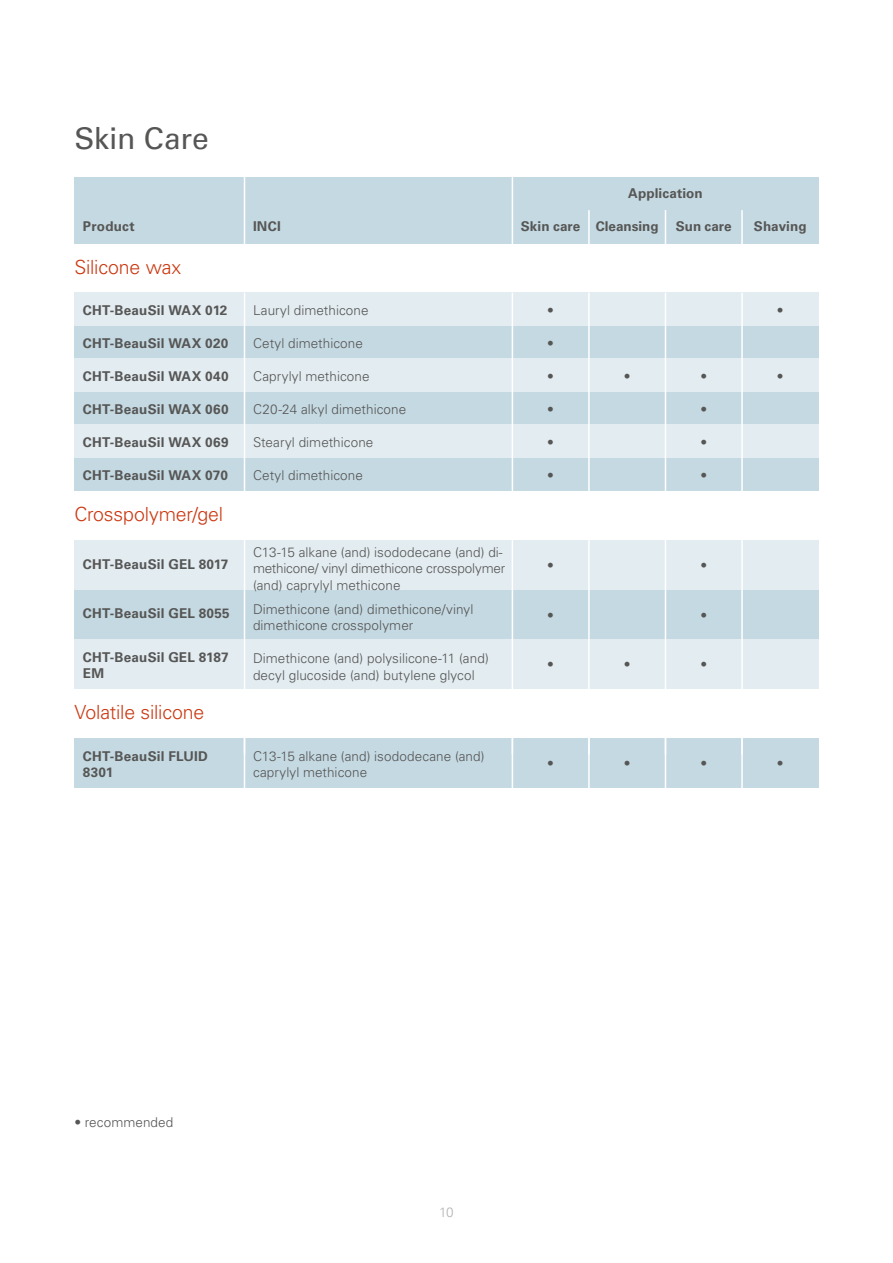
<style>
.page{position:relative;width:893px;height:1263px;background:#fff}
.page>*{position:absolute;margin:0;border:0;box-sizing:border-box;transform-origin:0 0}
.t1{font:30px "Univers Com 55 Roman";letter-spacing:-.005em;color:#565655}
.t2{font:300 19.5px "Univers LT Std";letter-spacing:-.01em;color:#cb3a13}
.t3{font:300 13.5px/16.5px "Univers LT Std";letter-spacing:.005em;color:#565655}
.t4{font:700 13.5px/16.5px "Univers LT Std";letter-spacing:.015em;color:#565655}
.t5{font:300 13.5px "Univers LT Std";color:#b1b2b3}
</style>
<div class="page">
<div style="left:74px;top:293px;width:745px;height:198px;background:#c5d9e2"></div>
<div style="left:74px;top:540px;width:745px;height:116px;background:#c5d9e2"></div>
<div style="left:74px;top:359px;width:745px;height:33px;background:#e3ecf1"></div>
<div style="left:74px;top:639px;width:745px;height:50px;background:#e3ecf1"></div>
<div style="left:74px;top:425px;width:745px;height:33px;background:#e3ecf1"></div>
<div style="left:74px;top:293px;width:745px;height:33px;background:#e3ecf1"></div>
<div style="left:74px;top:738px;width:745px;height:50px;background:#c5d9e2"></div>
<div style="left:74px;top:540px;width:745px;height:50px;background:#e3ecf1"></div>
<div style="left:74px;top:177px;width:745px;height:66px;background:#c5d9e2"></div>
<hr style="left:244px;top:177px;width:1px;height:83px;background:#fff">
<hr style="left:512px;top:177px;width:1px;height:83px;background:#fff">
<hr style="left:588px;top:210px;width:2px;height:50px;background:#fff">
<hr style="left:665px;top:210px;width:1px;height:50px;background:#fff">
<hr style="left:741px;top:210px;width:2px;height:50px;background:#fff">
<hr style="left:244px;top:293px;width:1px;height:214px;background:#fff">
<hr style="left:244px;top:738px;width:1px;height:66px;background:#fff">
<hr style="left:244px;top:540px;width:1px;height:215px;background:#fff">
<hr style="left:512px;top:293px;width:1px;height:214px;background:#fff">
<hr style="left:512px;top:738px;width:1px;height:66px;background:#fff">
<hr style="left:512px;top:540px;width:1px;height:215px;background:#fff">
<hr style="left:588px;top:293px;width:2px;height:214px;background:#fff">
<hr style="left:588px;top:738px;width:2px;height:66px;background:#fff">
<hr style="left:588px;top:540px;width:2px;height:215px;background:#fff">
<hr style="left:665px;top:293px;width:1px;height:214px;background:#fff">
<hr style="left:665px;top:738px;width:1px;height:66px;background:#fff">
<hr style="left:665px;top:540px;width:1px;height:215px;background:#fff">
<hr style="left:741px;top:293px;width:2px;height:214px;background:#fff">
<hr style="left:741px;top:738px;width:2px;height:66px;background:#fff">
<hr style="left:741px;top:540px;width:2px;height:215px;background:#fff">
<h1 class="t1" style="left:74px;top:121px;width:136px">Skin Care</h1>
<p class="t4" style="left:83px;top:219px;width:53px">Product</p>
<h2 class="t2" style="left:74px;top:255px;width:108px">Silicone wax</h2>
<p class="t4" style="left:83px;top:302px;width:146px">CHT-BeauSil WAX 012</p>
<p class="t4" style="left:83px;top:335px;width:147px">CHT-BeauSil WAX 020</p>
<p class="t4" style="left:83px;top:368px;width:147px">CHT-BeauSil WAX 040</p>
<p class="t4" style="left:83px;top:401px;width:147px">CHT-BeauSil WAX 060</p>
<p class="t4" style="left:83px;top:434px;width:147px">CHT-BeauSil WAX 069</p>
<p class="t4" style="left:83px;top:467px;width:146px">CHT-BeauSil WAX 070</p>
<h2 class="t2" style="left:74px;top:503px;width:150px">Crosspolymer/gel</h2>
<p class="t4" style="left:83px;top:556px;width:147px">CHT-BeauSil GEL 8017</p>
<p class="t4" style="left:83px;top:605px;width:148px">CHT-BeauSil GEL 8055</p>
<p class="t4" style="left:83px;top:649px;width:147px">CHT-BeauSil GEL 8187<br>EM</p>
<h2 class="t2" style="left:74px;top:701px;width:131px">Volatile silicone</h2>
<p class="t4" style="left:83px;top:748px;width:127px">CHT-BeauSil FLUID<br>8301</p>
<p class="t4" style="left:253px;top:219px;width:29px">INCI</p>
<p class="t4" style="left:521px;top:219px;width:61px">Skin care</p>
<p class="t4" style="left:628px;top:186px;width:76px">Application</p>
<p class="t4" style="left:596px;top:219px;width:64px">Cleansing</p>
<p class="t4" style="left:676px;top:219px;width:57px">Sun care</p>
<p class="t4" style="left:754px;top:219px;width:54px">Shaving</p>
<p class="t3" style="left:253px;top:302px;width:117px">Lauryl dimethicone</p>
<p class="t3" style="left:253px;top:335px;width:111px">Cetyl dimethicone</p>
<p class="t3" style="left:253px;top:368px;width:118px">Caprylyl methicone</p>
<p class="t3" style="left:253px;top:401px;width:155px">C20-24 alkyl dimethicone</p>
<p class="t3" style="left:253px;top:434px;width:122px">Stearyl dimethicone</p>
<p class="t3" style="left:253px;top:467px;width:111px">Cetyl dimethicone</p>
<p class="t3" style="left:253px;top:544px;width:254px">C13-15 alkane (and) isododecane (and) di&shy;methicone/ vinyl dimethicone crosspolymer (and) caprylyl methicone</p>
<p class="t3" style="left:253px;top:601px;width:222px">Dimethicone (and) dimethicone/vinyl dimethicone crosspolymer</p>
<p class="t3" style="left:253px;top:650px;width:237px">Dimethicone (and) polysilicone-11 (and) decyl glucoside (and) butylene glycol</p>
<p class="t3" style="left:253px;top:748px;width:233px">C13-15 alkane (and) isododecane (and) caprylyl methicone</p>
<p class="t3" style="left:547px;top:302px;width:8px">•</p>
<p class="t3" style="left:547px;top:335px;width:8px">•</p>
<p class="t3" style="left:547px;top:368px;width:8px">•</p>
<p class="t3" style="left:547px;top:401px;width:8px">•</p>
<p class="t3" style="left:547px;top:434px;width:8px">•</p>
<p class="t3" style="left:547px;top:467px;width:8px">•</p>
<p class="t3" style="left:547px;top:557px;width:8px">•</p>
<p class="t3" style="left:547px;top:606px;width:8px">•</p>
<p class="t3" style="left:547px;top:656px;width:8px">•</p>
<p class="t3" style="left:547px;top:755px;width:8px">•</p>
<p class="t3" style="left:624px;top:368px;width:8px">•</p>
<p class="t3" style="left:624px;top:656px;width:8px">•</p>
<p class="t3" style="left:624px;top:755px;width:8px">•</p>
<p class="t3" style="left:700px;top:368px;width:8px">•</p>
<p class="t3" style="left:700px;top:401px;width:8px">•</p>
<p class="t3" style="left:700px;top:434px;width:8px">•</p>
<p class="t3" style="left:700px;top:467px;width:8px">•</p>
<p class="t3" style="left:700px;top:557px;width:8px">•</p>
<p class="t3" style="left:700px;top:606px;width:8px">•</p>
<p class="t3" style="left:700px;top:656px;width:8px">•</p>
<p class="t3" style="left:700px;top:755px;width:8px">•</p>
<p class="t3" style="left:777px;top:302px;width:8px">•</p>
<p class="t3" style="left:777px;top:368px;width:8px">•</p>
<p class="t3" style="left:777px;top:755px;width:8px">•</p>
<p class="t3" style="left:74px;top:1114px;width:100px">• recommended</p>
<p class="t5" style="left:439px;top:1204px;width:16px">10</p>
</div>
